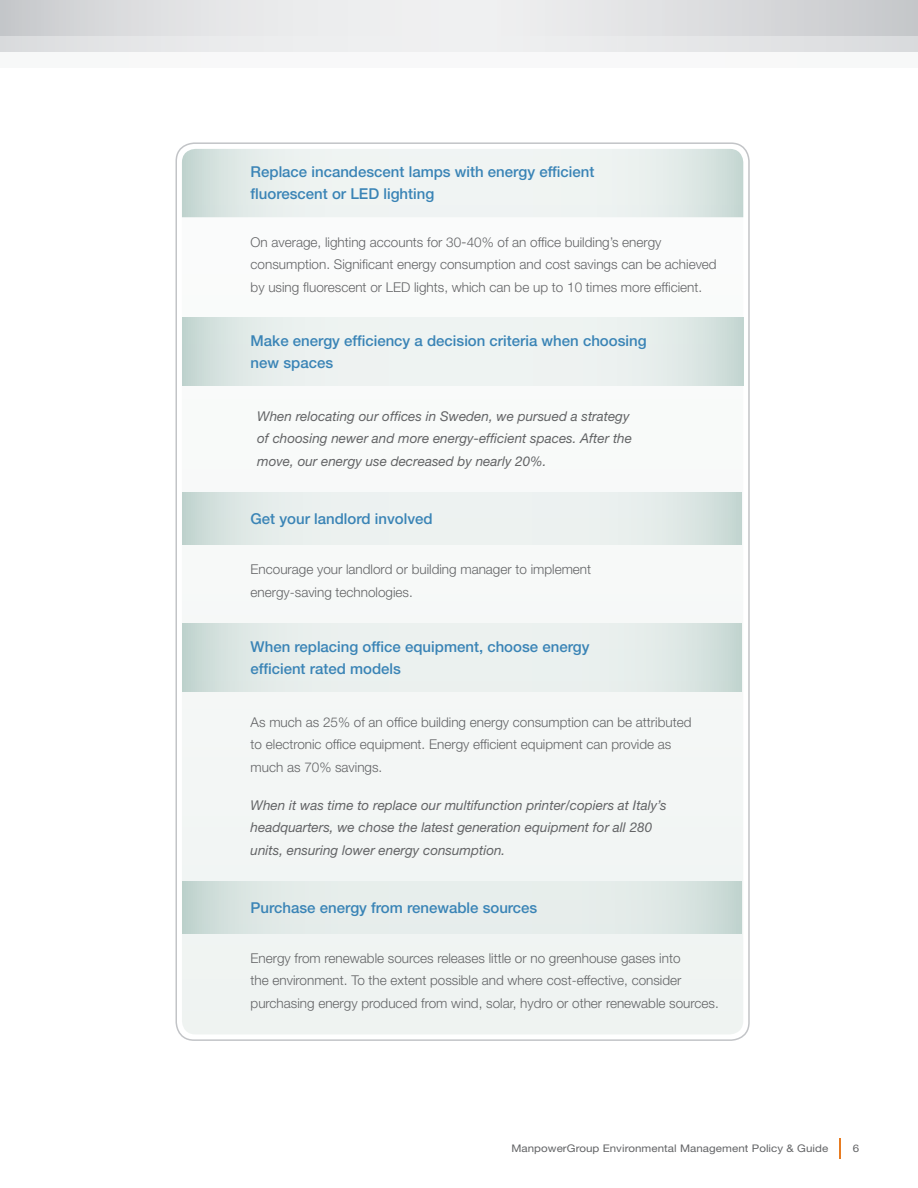
<style>
.page{position:relative;width:918px;height:1188px;background:#fff}
.page>*{position:absolute;margin:0;border:0;box-sizing:border-box;transform-origin:0 0}
.t1{font:500 15px/22.5px "Helvetica Neue LT Std";color:#3a84b6}
.t2{font:300 13.5px/22.5px "Helvetica Neue LT Std";color:#636466}
.t3{font:italic 13.5px/22.5px "Helvetica Neue LT Std";color:#636466}
.t4{font:10.5px "Helvetica Neue LT Std";letter-spacing:.005em;color:#636466;scale:1.1 1}
.s1{font-size:15px}
</style>
<div class="page">
<hr style="left:839px;top:1138px;width:2px;height:20px;background:#e77c22">
<svg style="left:0;top:0;width:918px;height:36px;background:#dfe0e2"></svg>
<div style="left:182px;top:149px;width:561px;height:885px;background:#f5f7f6;border-radius:14px"></div>
<svg style="left:182px;top:149px;width:561px;height:68px"></svg>
<svg style="left:182px;top:317px;width:561px;height:69px;fill:#ecf2f0"></svg>
<svg style="left:182px;top:493px;width:560px;height:52px;fill:#ebf0ef"></svg>
<svg style="left:182px;top:623px;width:560px;height:69px;fill:#e9efee"></svg>
<svg style="left:182px;top:881px;width:560px;height:53px;fill:#e5ecea"></svg>
<svg style="left:0;top:36px;width:918px;height:16px;background:#e6e7e9"></svg>
<p class="t1" style="left:251px;top:160px;width:345px">Replace incandescent lamps with energy efficient fluorescent or LED lighting</p>
<p class="t2" style="left:251px;top:231px;width:468px">On average, lighting accounts for 30<span class="s1">-</span>40% of an office building’s energy consumption. Significant energy consumption and cost savings can be achieved by using fluorescent or LED lights, which can be up to 10 times more efficient.</p>
<p class="t1" style="left:251px;top:329px;width:398px">Make energy efficiency a decision criteria when choosing new spaces</p>
<p class="t3" style="left:257px;top:405px;width:376px">When relocating our offices in Sweden, we pursued a strategy of choosing newer and more energy-efficient spaces. After the move, our energy use decreased by nearly 20%.</p>
<p class="t1" style="left:251px;top:507px;width:184px">Get your landlord involved</p>
<p class="t2" style="left:251px;top:558px;width:342px">Encourage your landlord or building manager to implement energy-saving technologies.</p>
<p class="t1" style="left:251px;top:635px;width:341px">When replacing office equipment, choose energy efficient rated models</p>
<p class="t2" style="left:251px;top:711px;width:442px">As much as 25% of an office building energy consumption can be attributed to electronic office equipment. Energy efficient equipment can provide as much as 70% savings.</p>
<p class="t3" style="left:251px;top:793px;width:418px">When it was time to replace our multifunction printer/copiers at Italy’s headquarters, we chose the latest generation equipment for all 280 units, ensuring lower energy consumption.</p>
<p class="t1" style="left:251px;top:896px;width:288px">Purchase energy from renewable sources</p>
<p class="t2" style="left:251px;top:946px;width:470px">Energy from renewable sources releases little or no greenhouse gases into<br>the environment. To the extent possible and where cost-effective, consider purchasing energy produced from wind, solar, hydro or other renewable sources.</p>
<p class="t4" style="left:511px;top:1142px;width:290px">ManpowerGroup Environmental Management Policy &amp; Guide</p>
<p class="t4" style="left:853px;top:1142px;width:7px">6</p>
</div>
